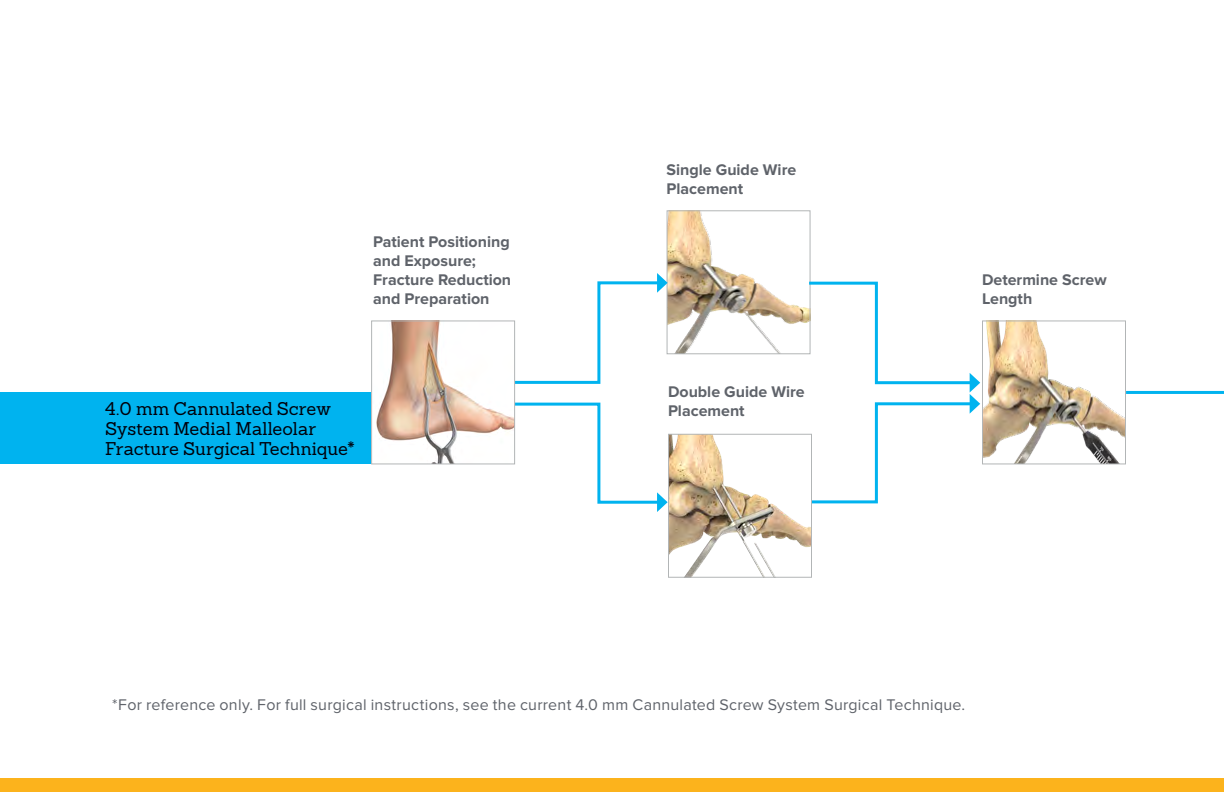
<style>
.page{position:relative;width:1224px;height:792px;background:#fff}
.page>*{position:absolute;margin:0;border:0;box-sizing:border-box;transform-origin:0 0}
.t1{font:18px/20px "Sanchez Slab";letter-spacing:.005em;color:#00000a}
.t2{font:700 16px/19px "Proxima Nova";color:#5f636a}
.t3{font:16px "Proxima Nova";letter-spacing:.015em;color:#5f636a}
</style>
<div class="page">
<div style="left:0;top:779px;width:1224px;height:13px;background:#fcb31c"></div>
<div style="left:0;top:392px;width:372px;height:72px;background:#00b3ef"></div>
<img style="left:669px;top:212px;width:137px;height:140px">
<div style="left:667px;top:210px;width:144px;height:144px;border:1px solid #b2b5b6"></div>
<img style="left:984px;top:322px;width:140px;height:140px">
<div style="left:982px;top:320px;width:144px;height:144px;border:1px solid #b2b5b6"></div>
<svg style="left:806px;top:280px;width:174px;height:224px"></svg>
<hr style="left:1126px;top:391px;width:98px;height:3px;background:#00b3ef">
<img style="left:670px;top:436px;width:140px;height:140px">
<div style="left:668px;top:434px;width:144px;height:144px;border:1px solid #b2b5b6"></div>
<svg style="left:510px;top:402px;width:158px;height:110px"></svg>
<svg style="left:515px;top:273px;width:153px;height:111px"></svg>
<img style="left:376px;top:322px;width:137px;height:140px">
<div style="left:371px;top:320px;width:144px;height:144px;border:1px solid #b2b5b6"></div>
<p class="t2" style="left:373px;top:232px;width:140px">Patient Positioning and Exposure;<br>Fracture Reduction and Preparation</p>
<p class="t2" style="left:667px;top:160px;width:131px">Single Guide Wire<br>Placement</p>
<p class="t2" style="left:668px;top:382px;width:138px">Double Guide Wire</p>
<p class="t1" style="left:105px;top:398px;width:227px">4.0 mm Cannulated Screw</p>
<p class="t2" style="left:668px;top:401px;width:78px">Placement</p>
<p class="t1" style="left:105px;top:418px;width:251px">System Medial Malleolar<br>Fracture Surgical Technique*</p>
<p class="t2" style="left:982px;top:270px;width:126px">Determine Screw<br>Length</p>
<p class="t3" style="left:112px;top:695px;width:854px">*For reference only. For full surgical instructions, see the current 4.0 mm Cannulated Screw System Surgical Technique.</p>
</div>
